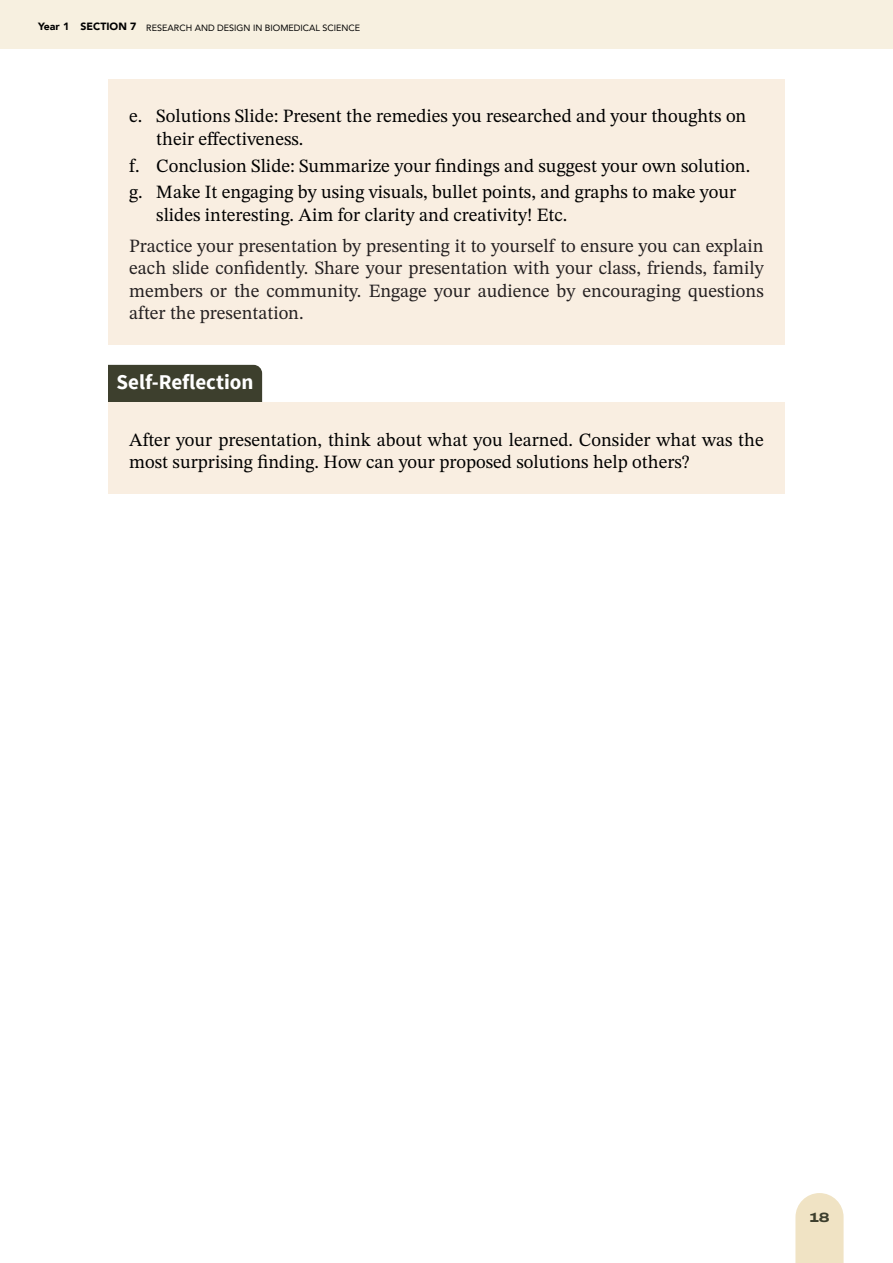
<style>
.page{position:relative;width:893px;height:1263px;background:#fff}
.page>*{position:absolute;margin:0;border:0;box-sizing:border-box;transform-origin:0 0}
.t1{font:700 21px "Source Sans Pro";color:#fff}
.t2{font:18.75px/22.5px "STIX Two Text";color:#000}
.t3{font:18.75px/22.5px "STIX Two Text";color:#242021;text-align:justify}
.t4{font:800 13.5px "Archivo Expanded";color:#3d3f2d}
.t5{font:9px "Avenir LT Std";color:#000}
.s1{font-family:"Avenir";font-weight:900;font-size:10.5px}
</style>
<div class="page">
<div style="left:0;top:0;width:893px;height:49px;background:#f7f0e0"></div>
<svg style="left:795px;top:1193px;width:49px;height:70px;background:#f1e5c9"></svg>
<div style="left:108px;top:79px;width:677px;height:92px;background:#f9eee1"></div>
<div style="left:108px;top:155px;width:677px;height:92px;background:#f9eee1"></div>
<div style="left:108px;top:208px;width:677px;height:137px;background:#f9eee1"></div>
<div style="left:108px;top:365px;width:154px;height:37px;background:#3d3f2d"></div>
<div style="left:108px;top:402px;width:677px;height:92px;background:#f9eee1"></div>
<p class="t5" style="left:38px;top:22px;width:324px"><span class="s1">Year 1 SECTION 7</span> RESEARCH AND DESIGN IN BIOMEDICAL SCIENCE</p>
<p class="t2" style="left:156px;top:105px;width:592px;text-indent:-27px">e. Solutions Slide: Present the remedies you researched and your thoughts on their effectiveness.</p>
<p class="t2" style="left:129px;top:152px;width:623px;line-height:26.7px">f. Conclusion Slide: Summarize your findings and suggest your own solution. g. Make It engaging by using visuals, bullet points, and graphs to make your</p>
<p class="t2" style="left:156px;top:203px;width:413px">slides interesting. Aim for clarity and creativity! Etc.</p>
<p class="t3" style="left:129px;top:234px;width:636px">Practice your presentation by presenting it to yourself to ensure you can explain each slide confidently. Share your presentation with your class, friends, family members or the community. Engage your audience by encouraging questions after the presentation.</p>
<p class="t1" style="left:117px;top:369px;width:139px">Self-Reflection</p>
<p class="t2" style="left:129px;top:428px;width:636px">After your presentation, think about what you learned. Consider what was the most surprising finding. How can your proposed solutions help others?</p>
<p class="t4" style="left:809px;top:1207px;width:22px">18</p>
</div>
